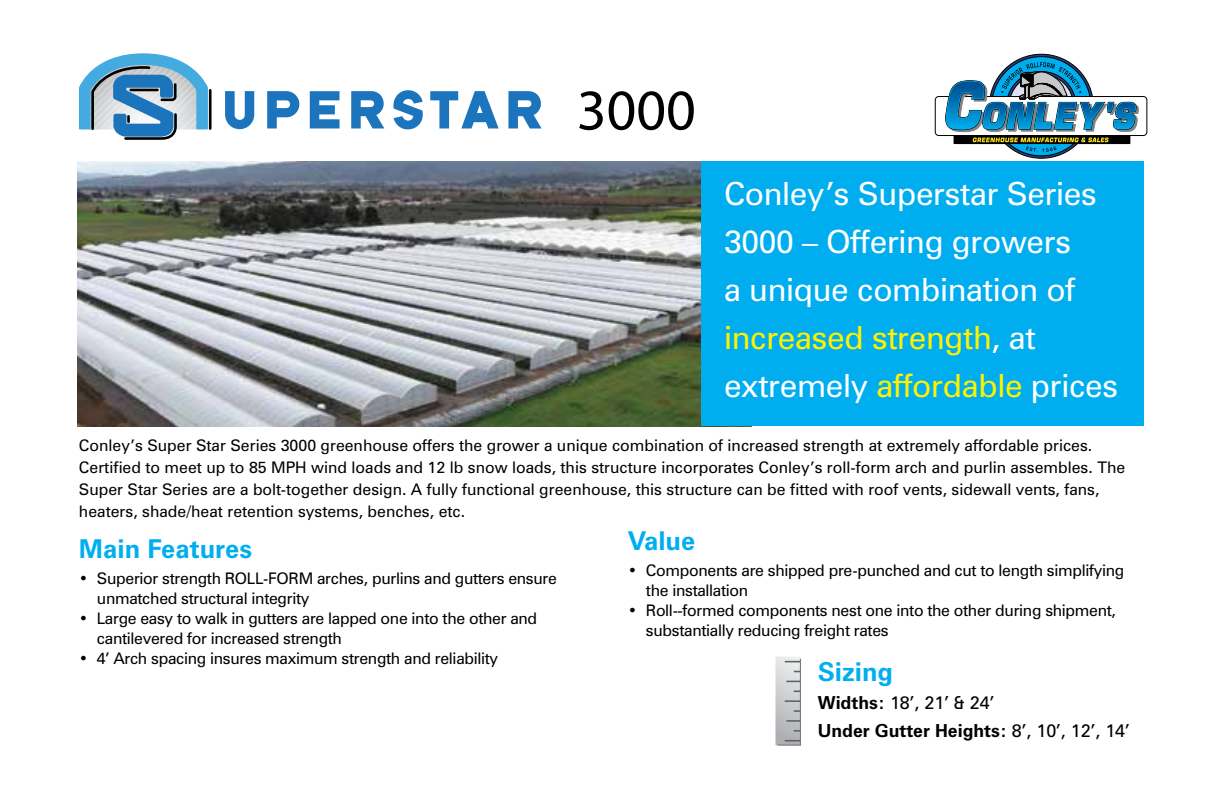
<style>
.page{position:relative;width:1224px;height:792px;background:#fff}
.page>*{position:absolute;margin:0;border:0;box-sizing:border-box;transform-origin:0 0}
.t1{font:56px "Typeface Six";letter-spacing:.1em;color:#1c75bc}
.t2{font:32px/48px "Zurich BT";letter-spacing:-.01em;color:#fff}
.t3{font:700 26px "Zurich BT";color:#00aeef}
.t4{font:700 18px/28.2px "Zurich BT";color:#000}
.t5{font:16px/22px "Zurich BT";color:#000}
.t6{font:16px/20px "Zurich BT";letter-spacing:-.02em;color:#000}
.s1{font-family:"Myriad";font-size:58px;color:#000}
.s2{color:#fff200}
.s3{font-weight:400}
</style>
<div class="page">
<div style="left:935px;top:96px;width:212px;height:40px;border:1px solid #000;border-radius:4px"></div>
<svg style="left:945px;top:57px;width:194px;height:99px"></svg>
<svg style="left:79px;top:53px;width:133px;height:87px"></svg>
<img style="left:78px;top:161px;width:623px;height:265px">
<div style="left:701px;top:161px;width:442px;height:265px;background:#00aeef"></div>
<svg style="left:775px;top:657px;width:26px;height:89px"></svg>
<h1 class="t1" style="left:222px;top:75px;width:476px">UPERSTAR <span class="s1">3000</span></h1>
<h2 class="t2" style="left:724px;top:169px;width:396px">Conley’s Superstar Series<br>3000 – Offering growers<br>a unique combination of <span class="s2">increased strength</span>, at extremely <span class="s2">affordable</span> prices</h2>
<p class="t5" style="left:79px;top:435px;width:1048px">Conley’s Super Star Series 3000 greenhouse offers the grower a unique combination of increased strength at extremely affordable prices.<br>Certified to meet up to 85 MPH wind loads and 12 lb snow loads, this structure incorporates Conley’s roll-form arch and purlin assembles. The Super Star Series are a bolt-together design. A fully functional greenhouse, this structure can be fitted with roof vents, sidewall vents, fans, heaters, shade/heat retention systems, benches, etc.</p>
<h3 class="t3" style="left:628px;top:525px;width:69px">Value</h3>
<p class="t6" style="left:646px;top:560px;width:480px;text-indent:-18px">• Components are shipped pre-punched and cut to length simplifying the installation</p>
<p class="t6" style="left:646px;top:600px;width:472px;text-indent:-18px">• Roll--formed components nest one into the other during shipment, substantially reducing freight rates</p>
<h3 class="t3" style="left:79px;top:533px;width:175px">Main Features</h3>
<p class="t6" style="left:97px;top:568px;width:462px;text-indent:-18px">• Superior strength ROLL-FORM arches, purlins and gutters ensure unmatched structural integrity</p>
<p class="t6" style="left:97px;top:608px;width:442px;text-indent:-18px">• Large easy to walk in gutters are lapped one into the other and cantilevered for increased strength</p>
<p class="t6" style="left:79px;top:648px;width:421px">• 4’ Arch spacing insures maximum strength and reliability</p>
<h3 class="t3" style="left:818px;top:656px;width:77px">Sizing</h3>
<p class="t4" style="left:818px;top:689px;width:314px">Widths: <span class="s3">18’, 21’ &amp; 24’<br></span>Under Gutter Heights: <span class="s3">8’, 10’, 12’, 14’</span></p>
</div>
